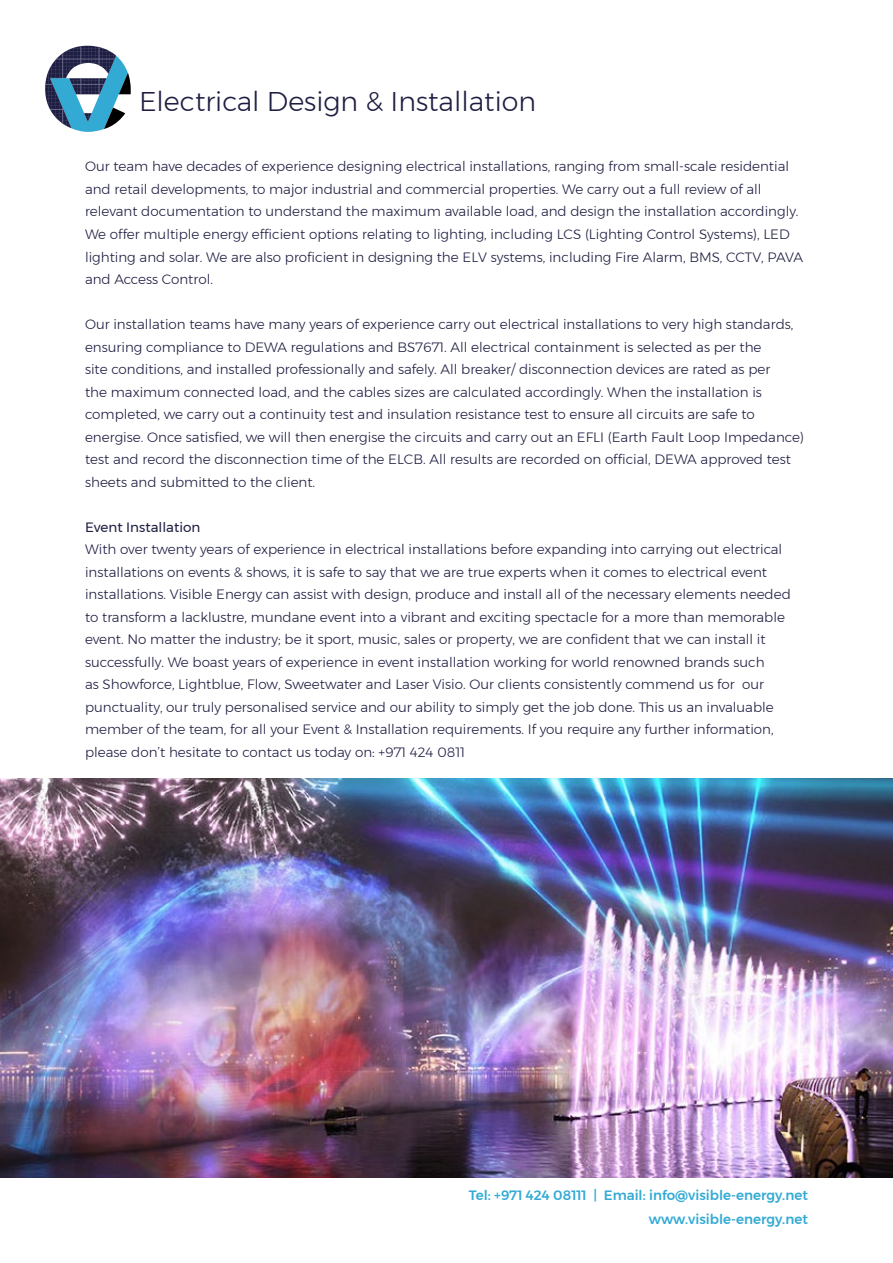
<style>
.page{position:relative;width:893px;height:1263px;background:#fff}
.page>*{position:absolute;margin:0;border:0;box-sizing:border-box;transform-origin:0 0}
.t1{font:300 27px "Montserrat";color:#1e1e42}
.t2{font:300 13.5px/22.5px "Montserrat";color:#1e1e42}
.t3{font:500 13.5px/24px "Montserrat";color:#32aad4;text-align:right}
.t4{font:13.5px "Montserrat";color:#1e1e42}
</style>
<div class="page">
<img style="left:0;top:779px;width:893px;height:399px">
<svg style="left:45px;top:46px;width:86px;height:86px"></svg>
<h1 class="t1" style="left:139px;top:81px;width:398px">Electrical Design &amp; Installation</h1>
<p class="t2" style="left:85px;top:155px;width:719px">Our team have decades of experience designing electrical installations, ranging from small-scale residential and retail developments, to major industrial and commercial properties. We carry out a full review of all relevant documentation to understand the maximum available load, and design the installation accordingly.<br>We offer multiple energy efficient options relating to lighting, including LCS (Lighting Control Systems), LED lighting and solar. We are also proficient in designing the ELV systems, including Fire Alarm, BMS, CCTV, PAVA and Access Control.</p>
<p class="t2" style="left:85px;top:313px;width:720px">Our installation teams have many years of experience carry out electrical installations to very high standards, ensuring compliance to DEWA regulations and BS7671. All electrical containment is selected as per the<br>site conditions, and installed professionally and safely. All breaker/ disconnection devices are rated as per<br>the maximum connected load, and the cables sizes are calculated accordingly. When the installation is completed, we carry out a continuity test and insulation resistance test to ensure all circuits are safe to energise. Once satisfied, we will then energise the circuits and carry out an EFLI (Earth Fault Loop Impedance) test and record the disconnection time of the ELCB. All results are recorded on official, DEWA approved test sheets and submitted to the client.</p>
<p class="t4" style="left:85px;top:516px;width:117px">Event Installation</p>
<p class="t2" style="left:85px;top:538px;width:707px">With over twenty years of experience in electrical installations before expanding into carrying out electrical installations on events &amp; shows, it is safe to say that we are true experts when it comes to electrical event installations. Visible Energy can assist with design, produce and install all of the necessary elements needed to transform a lacklustre, mundane event into a vibrant and exciting spectacle for a more than memorable event. No matter the industry; be it sport, music, sales or property, we are confident that we can install it successfully. We boast years of experience in event installation working for world renowned brands such<br>as Showforce, Lightblue, Flow, Sweetwater and Laser Visio. Our clients consistently commend us for our punctuality, our truly personalised service and our ability to simply get the job done. This us an invaluable member of the team, for all your Event &amp; Installation requirements. If you require any further information, please don’t hesitate to contact us today on: +971 424 0811</p>
<p class="t3" style="left:469px;top:1183px;width:341px">Tel: +971 424 08111 | Email: info@visible-energy.net www.visible-energy.net</p>
</div>
